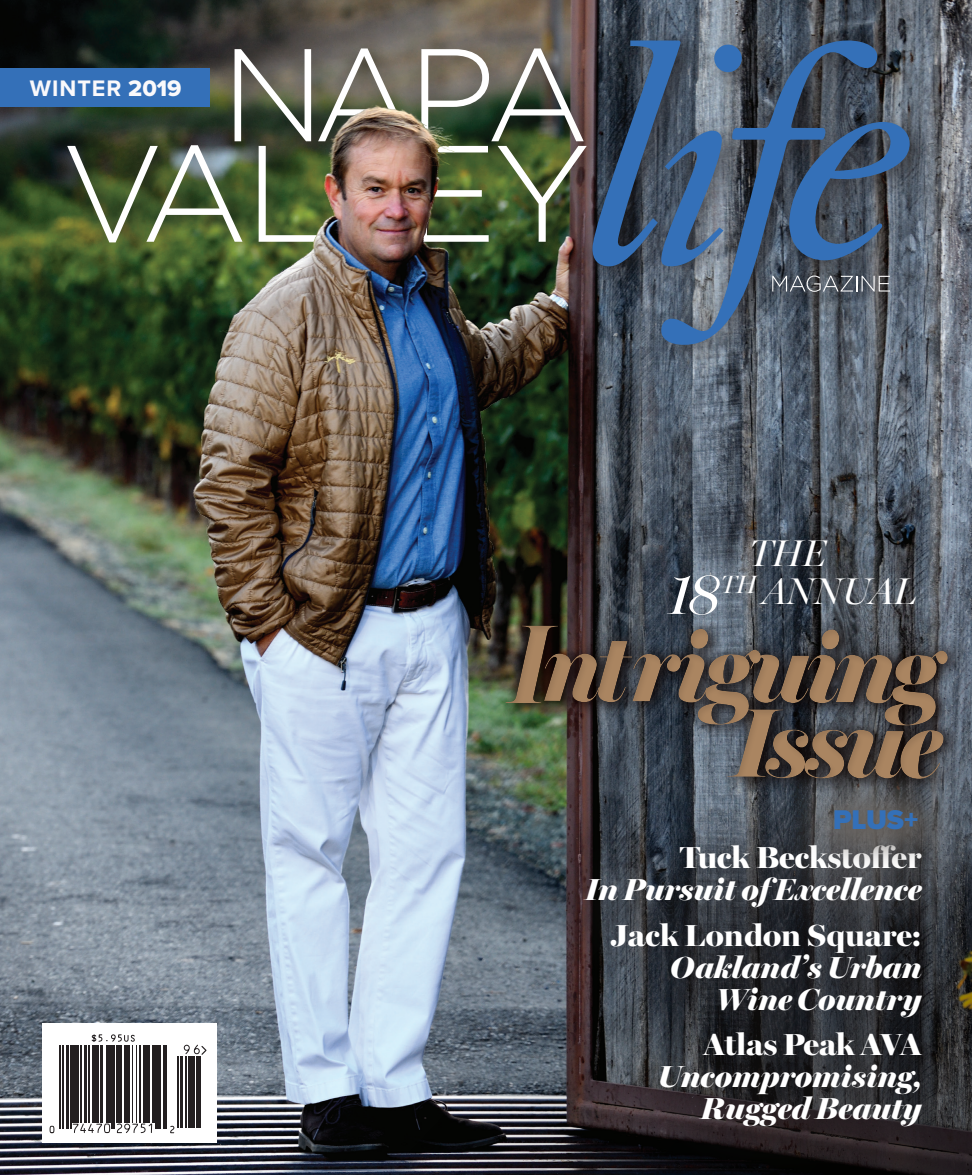
<style>
.page{position:relative;width:972px;height:1175px;background:#fff}
.page>*{position:absolute;margin:0;border:0;box-sizing:border-box;transform-origin:0 0}
.t1{font:italic 900 98.7px/75.4px "Miller Banner";letter-spacing:-.05em;color:#aa8561;text-align:right;scale:.89 1}
.t2{font:italic 61.65px "Miller Banner";color:#fff}
.t3{font:italic 37.35px "Miller Banner";color:#fff}
.t4{font:italic 900 30.6px/32px "Miller Banner";color:#fff;text-align:right}
.t5{font:900 30.6px "Miller Banner";color:#fff}
.t6{font:900 28.05px "Proxima Nova";color:#3470b8}
.t7{font:700 23.25px "Proxima Nova";letter-spacing:.04em;color:#faf9fb}
.s1{font-family:"Proxima Nova Extrabld";font-weight:400}
.s2{font-size:113.4px}
</style>
<div class="page">
<img style="left:0;top:0;width:972px;height:1174px">
<svg style="left:374px;top:850px;width:159px;height:324px;background:#788592"></svg>
<svg style="left:42px;top:1023px;width:175px;height:120px"></svg>
<div style="left:0;top:68px;width:210px;height:39px;background:#3470b8"></div>
<hr style="left:60px;top:1044px;width:1px;height:84px;background:#231f20">
<hr style="left:62px;top:1044px;width:1px;height:84px;background:#231f20">
<hr style="left:67px;top:1044px;width:2px;height:84px;background:#231f20">
<hr style="left:70px;top:1044px;width:1px;height:84px;background:#231f20">
<hr style="left:72px;top:1044px;width:4px;height:78px;background:#231f20">
<hr style="left:77px;top:1044px;width:2px;height:78px;background:#231f20">
<hr style="left:80px;top:1044px;width:1px;height:78px;background:#231f20">
<hr style="left:85px;top:1044px;width:2px;height:78px;background:#231f20">
<hr style="left:88px;top:1044px;width:1px;height:78px;background:#231f20">
<hr style="left:93px;top:1044px;width:2px;height:78px;background:#231f20">
<hr style="left:96px;top:1044px;width:3px;height:78px;background:#231f20">
<hr style="left:100px;top:1044px;width:3px;height:78px;background:#231f20">
<hr style="left:106px;top:1044px;width:2px;height:78px;background:#231f20">
<hr style="left:109px;top:1044px;width:1px;height:78px;background:#231f20">
<hr style="left:112px;top:1044px;width:1px;height:84px;background:#231f20">
<hr style="left:114px;top:1044px;width:1px;height:84px;background:#231f20">
<hr style="left:116px;top:1044px;width:2px;height:78px;background:#231f20">
<hr style="left:119px;top:1044px;width:3px;height:78px;background:#231f20">
<hr style="left:124px;top:1044px;width:3px;height:78px;background:#231f20">
<hr style="left:128px;top:1044px;width:1px;height:78px;background:#231f20">
<hr style="left:132px;top:1044px;width:1px;height:78px;background:#231f20">
<hr style="left:136px;top:1044px;width:1px;height:78px;background:#231f20">
<hr style="left:140px;top:1044px;width:1px;height:78px;background:#231f20">
<hr style="left:143px;top:1044px;width:3px;height:78px;background:#231f20">
<hr style="left:148px;top:1044px;width:2px;height:78px;background:#231f20">
<hr style="left:152px;top:1044px;width:2px;height:78px;background:#231f20">
<hr style="left:155px;top:1044px;width:3px;height:84px;background:#231f20">
<hr style="left:159px;top:1044px;width:2px;height:84px;background:#231f20">
<hr style="left:163px;top:1044px;width:1px;height:84px;background:#231f20">
<hr style="left:166px;top:1044px;width:1px;height:84px;background:#231f20">
<hr style="left:178px;top:1056px;width:1px;height:72px;background:#231f20">
<hr style="left:180px;top:1056px;width:2px;height:72px;background:#231f20">
<hr style="left:186px;top:1056px;width:1px;height:72px;background:#231f20">
<hr style="left:188px;top:1056px;width:2px;height:72px;background:#231f20">
<hr style="left:191px;top:1056px;width:1px;height:72px;background:#231f20">
<hr style="left:194px;top:1056px;width:1px;height:72px;background:#231f20">
<hr style="left:196px;top:1056px;width:4px;height:72px;background:#231f20">
<svg style="left:49px;top:1125px;width:6px;height:8px"></svg>
<svg style="left:72px;top:1122px;width:81px;height:11px"></svg>
<svg style="left:170px;top:1125px;width:5px;height:8px"></svg>
<svg style="left:91px;top:1034px;width:44px;height:8px"></svg>
<svg style="left:183px;top:1043px;width:25px;height:13px"></svg>
<div style="left:52px;top:23px;width:884px;height:349px;background:#231f20;opacity:.75"></div>
<svg style="left:67px;top:48px;width:344px;height:51px"></svg>
<svg style="left:420px;top:40px;width:322px;height:59px;background:#6c6c6d"></svg>
<svg style="left:661px;top:41px;width:216px;height:58px;background:#465a73"></svg>
<div style="left:533px;top:791px;width:439px;height:383px;background:#231f20;opacity:.5"></div>
<div style="left:720px;top:691px;width:252px;height:256px;background:#fff;opacity:.96"></div>
<img style="left:0;top:99px;width:972px;height:751px">
<p class="t7" style="left:30px;top:74px;width:153px">WINTER <span class="s1">2019</span></p>
<p class="t3" style="left:749px;top:531px;width:79px">THE</p>
<h2 class="t2" style="left:667px;top:556px;width:55px">18</h2>
<p class="t3" style="left:721px;top:569px;width:198px"><sup>TH</sup> ANNUAL</p>
<h1 class="t1" style="left:513px;top:628px;width:484px"><span class="s2">I</span>ntriguing<br>Issue</h1>
<p class="t6" style="left:833px;top:798px;width:87px">PLUS+</p>
<p class="t5" style="left:680px;top:839px;width:243px">Tuck Beckstoffer</p>
<p class="t4" style="left:586px;top:873px;width:337px">In Pursuit ofExcellence</p>
<p class="t5" style="left:611px;top:916px;width:312px">Jack London Square:</p>
<p class="t4" style="left:671px;top:950px;width:252px">Oakland’s Urban<br>Wine Country</p>
<p class="t5" style="left:704px;top:1025px;width:219px">Atlas Peak AVA</p>
<p class="t4" style="left:658px;top:1059px;width:265px">Uncompromising,<br>Rugged Beauty</p>
</div>
